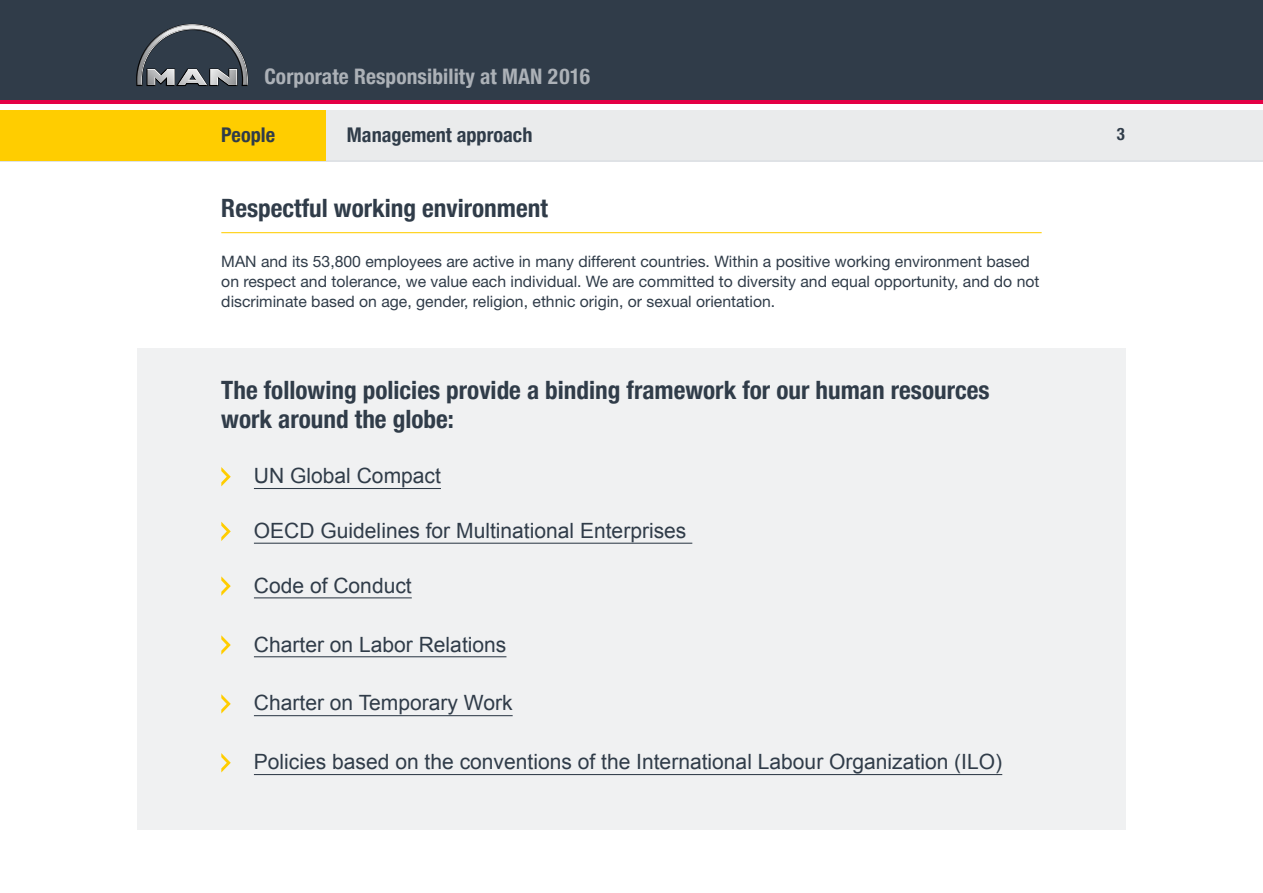
<style>
.page{position:relative;width:1263px;height:893px;background:#fff}
.page>*{position:absolute;margin:0;border:0;box-sizing:border-box;transform-origin:0 0}
.t1{font:700 25.2px/28.3px "MAN Europe Condensed";color:#303c49}
.t2{font:700 21.3px "MAN Europe Condensed";letter-spacing:.005em;color:#acb1b7}
.t3{font:21px "Arial";color:#303c49}
.t4{font:700 20.25px "MAN Europe Condensed";color:#303c49}
.t5{font:700 16.8px "MAN Europe Condensed";color:#303c49}
.t6{font:15.75px/20px "Helvetica Neue";color:#303c49}
</style>
<div class="page">
<div style="left:325px;top:111px;width:938px;height:50px;background:#eaebec"></div>
<hr style="left:0;top:161px;width:1263px;height:1px;background:#d2d6dc">
<div style="left:0;top:0;width:1263px;height:101px;background:#303c49"></div>
<svg style="left:136px;top:24px;width:112px;height:62px"></svg>
<hr style="left:0;top:100px;width:1263px;height:4px;background:#e40045">
<div style="left:0;top:111px;width:325px;height:50px;background:#ffcd00"></div>
<div style="left:137px;top:348px;width:989px;height:482px;background:#f0f1f2"></div>
<hr style="left:221px;top:232px;width:821px;height:1px;background:#ffcd00">
<hr style="left:254px;top:488px;width:187px;height:1px;background:#303c49">
<hr style="left:254px;top:543px;width:438px;height:1px;background:#303c49">
<hr style="left:254px;top:597px;width:158px;height:1px;background:#303c49">
<hr style="left:254px;top:656px;width:252px;height:1px;background:#303c49">
<hr style="left:254px;top:715px;width:259px;height:1px;background:#303c49">
<hr style="left:254px;top:774px;width:748px;height:1px;background:#303c49">
<svg style="left:221px;top:467px;width:10px;height:19px"></svg>
<svg style="left:221px;top:522px;width:10px;height:19px"></svg>
<svg style="left:221px;top:576px;width:10px;height:20px"></svg>
<svg style="left:221px;top:635px;width:10px;height:20px"></svg>
<svg style="left:221px;top:694px;width:10px;height:20px"></svg>
<svg style="left:221px;top:753px;width:10px;height:19px"></svg>
<h2 class="t2" style="left:264px;top:61px;width:327px">Corporate Responsibility at MAN 2016</h2>
<p class="t4" style="left:221px;top:120px;width:55px">People</p>
<p class="t4" style="left:347px;top:120px;width:187px">Management approach</p>
<h1 class="t1" style="left:221px;top:193px;width:328px">Respectful working environment</h1>
<p class="t6" style="left:221px;top:251px;width:820px">MAN and its 53,800 employees are active in many different countries. Within a positive working environment based on respect and tolerance, we value each individual. We are committed to diversity and equal opportunity, and do not discriminate based on age, gender, religion, ethnic origin, or sexual orientation.</p>
<h1 class="t1" style="left:221px;top:375px;width:770px">The following policies provide a binding framework for our human resources work around the globe:</h1>
<h3 class="t3" style="left:254px;top:462px;width:188px">UN Global Compact</h3>
<h3 class="t3" style="left:254px;top:517px;width:434px">OECD Guidelines for Multinational Enterprises</h3>
<h3 class="t3" style="left:254px;top:571px;width:159px">Code of Conduct</h3>
<h3 class="t3" style="left:254px;top:630px;width:254px">Charter on Labor Relations</h3>
<h3 class="t3" style="left:254px;top:689px;width:260px">Charter on Temporary Work</h3>
<h3 class="t3" style="left:254px;top:748px;width:750px">Policies based on the conventions of the International Labour Organization (ILO)</h3>
<p class="t5" style="left:1117px;top:121px;width:10px">3</p>
</div>
